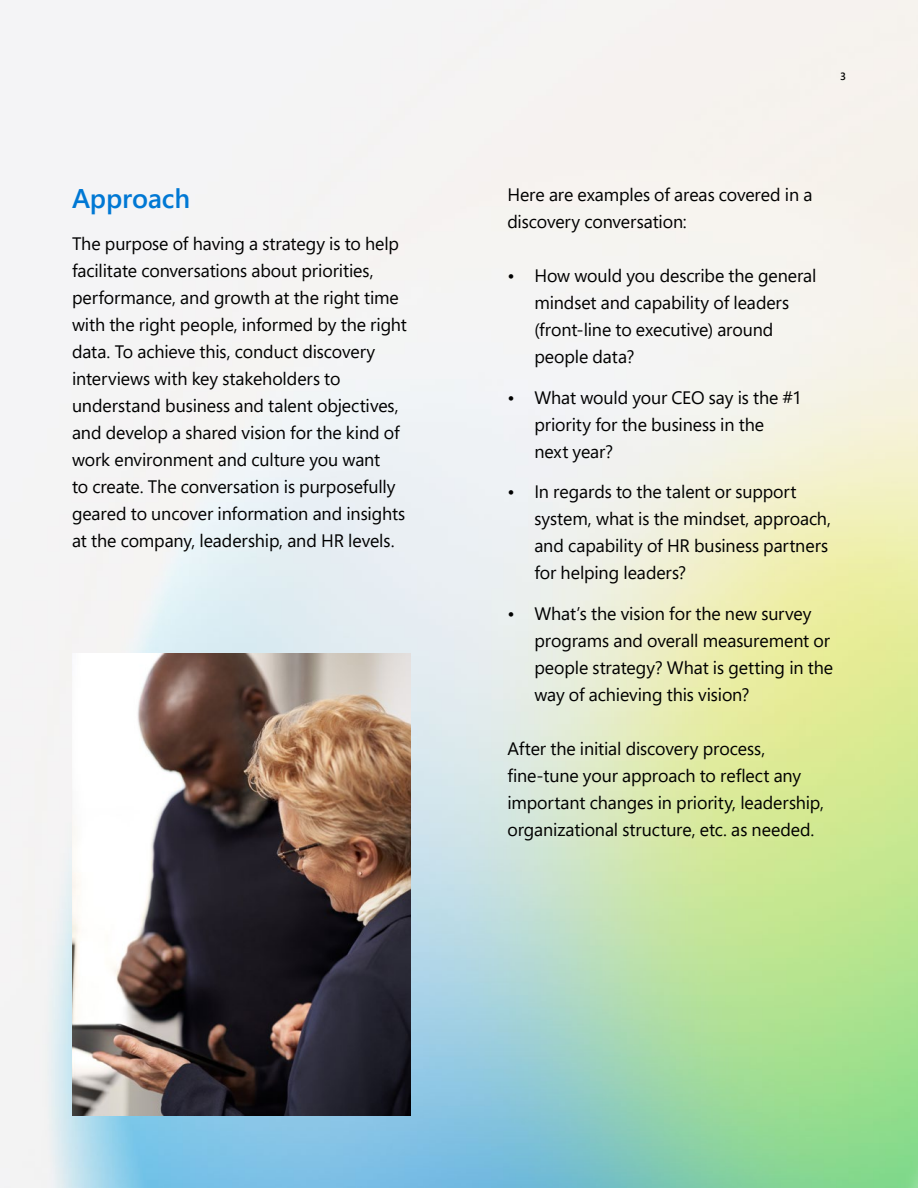
<style>
.page{position:relative;width:918px;height:1188px;background:#fff}
.page>*{position:absolute;margin:0;border:0;box-sizing:border-box;transform-origin:0 0}
.H6{font:600 27px "Segoe Pro";color:#0078d4}
.Body_copy{font:18px/27px "Segoe Pro";letter-spacing:-.005em;color:#000}
.Bulleted_list{font:18px/27px "Segoe Pro";letter-spacing:-.005em;color:#000}
.Page{font:600 10.5px "Segoe Pro";color:#000}
</style>
<div class="page">
<img style="left:0;top:0;width:918px;height:1188px">
<img style="left:72px;top:654px;width:339px;height:462px">
<p class="H6" style="left:72px;top:180px;width:120px">Approach</p>
<p class="Body_copy" style="left:72px;top:229px;width:337px">The purpose of having a strategy is to help facilitate conversations about priorities, performance, and growth at the right time with the right people, informed by the right data. To achieve this, conduct discovery interviews with key stakeholders to understand business and talent objectives, and develop a shared vision for the kind of work environment and culture you want<br>to create. The conversation is purposefully geared to uncover information and insights at the company, leadership, and HR levels.</p>
<p class="Page" style="left:840px;top:69px;width:7px">3</p>
<p class="Body_copy" style="left:507px;top:181px;width:307px">Here are examples of areas covered in a discovery conversation:</p>
<p class="Body_copy" style="left:534px;top:262px;width:284px;text-indent:-27px">• How would you describe the general mindset and capability of leaders (front-line to executive) around people data?</p>
<p class="Body_copy" style="left:534px;top:383px;width:268px;text-indent:-27px">• What would your CEO say is the #1 priority for the business in the next year?</p>
<p class="Body_copy" style="left:534px;top:478px;width:298px;text-indent:-27px">• In regards to the talent or support system, what is the mindset, approach, and capability of HR business partners for helping leaders?</p>
<p class="Body_copy" style="left:534px;top:599px;width:300px;text-indent:-27px">• What’s the vision for the new survey programs and overall measurement or people strategy? What is getting in the way of achieving this vision?</p>
<p class="Bulleted_list" style="left:507px;top:734px;width:318px">After the initial discovery process, fine-tune your approach to reflect any important changes in priority, leadership, organizational structure, etc. as needed.</p>
</div>
